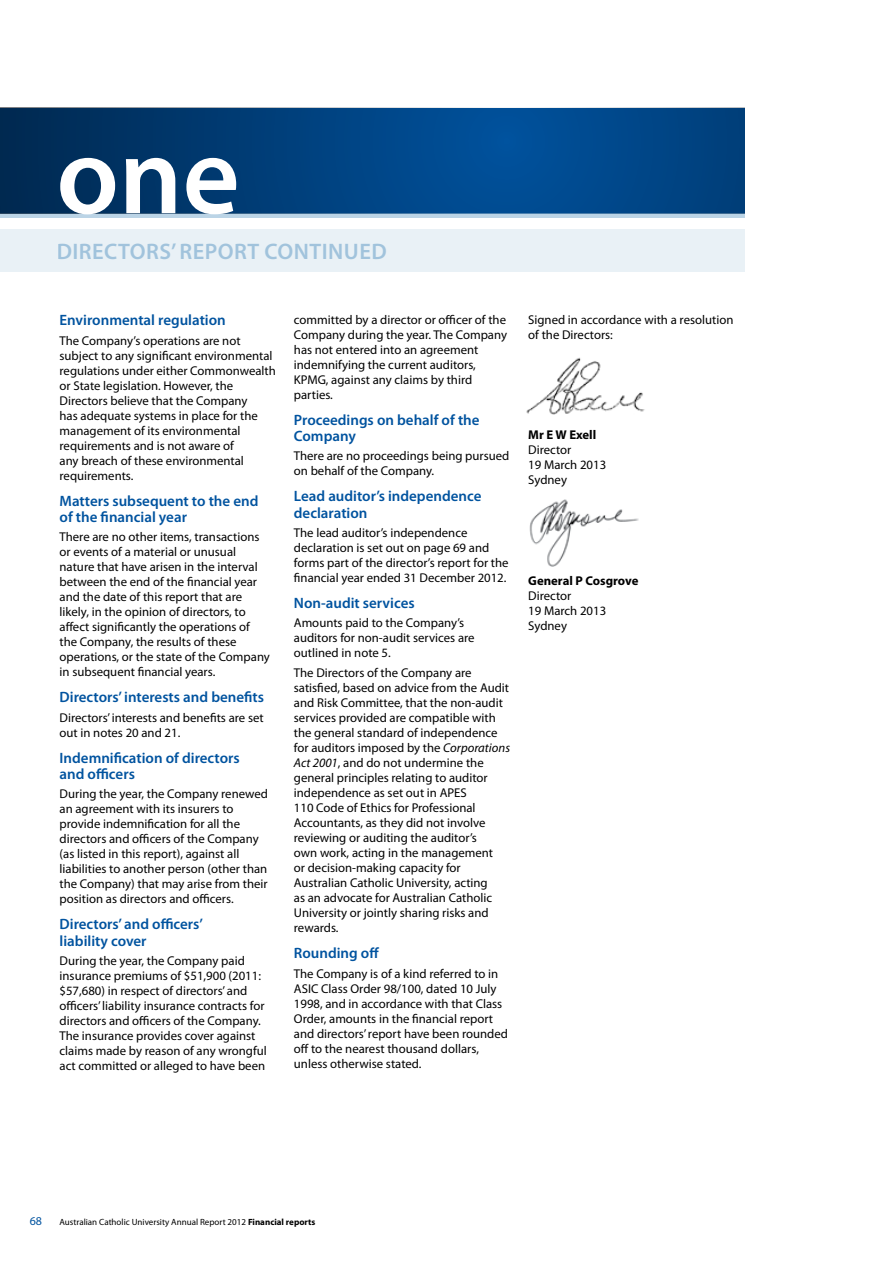
<style>
.page{position:relative;width:894px;height:1263px;background:#fff}
.page>*{position:absolute;margin:0;border:0;box-sizing:border-box;transform-origin:0 0}
.t1{font:600 111px "Myriad Pro";color:#fff}
.t2{font:600 22.5px "Myriad Pro";letter-spacing:.02em;color:#8fb8d6}
.t3{font:600 15px/16.5px "Myriad Pro";color:#00539f}
.t4{font:12.75px/15px "Myriad Pro";color:#000}
.t5{font:700 12.75px "Myriad Pro";color:#000}
.t6{font:12px "Myriad Pro";color:#00539f}
.t7{font:9px "Myriad Pro";color:#000}
.s1{font-style:italic}
.s2{font-weight:700}
</style>
<div class="page">
<div style="left:0;top:229px;width:744px;height:42px;background:#e9f1f6"></div>
<div style="left:0;top:213px;width:744px;height:5px;background:#bbd4e6"></div>
<svg style="left:0;top:108px;width:744px;height:105px;background:#003f7b"></svg>
<img style="left:529px;top:499px;width:110px;height:68px">
<img style="left:526px;top:357px;width:119px;height:58px">
<h1 class="t1" style="left:56px;top:105px;width:185px">one</h1>
<h2 class="t2" style="left:57px;top:237px;width:331px">DIRECTORS’ REPORT CONTINUED</h2>
<p class="t3" style="left:60px;top:311px;width:168px">Environmental regulation</p>
<p class="t4" style="left:60px;top:332px;width:218px">The Company’s operations are not subject to any significant environmental regulations under either Commonwealth or State legislation. However, the Directors believe that the Company<br>has adequate systems in place for the management of its environmental requirements and is not aware of<br>any breach of these environmental requirements.</p>
<p class="t3" style="left:60px;top:492px;width:200px">Matters subsequent to the end of the financial year</p>
<p class="t4" style="left:60px;top:529px;width:212px">There are no other items, transactions or events of a material or unusual nature that have arisen in the interval between the end of the financial year and the date of this report that are likely, in the opinion of directors, to affect significantly the operations of the Company, the results of these operations, or the state of the Company in subsequent financial years.</p>
<p class="t3" style="left:60px;top:688px;width:206px">Directors’ interests and benefits</p>
<p class="t4" style="left:60px;top:709px;width:205px">Directors’ interests and benefits are set out in notes 20 and 21.</p>
<p class="t3" style="left:60px;top:748px;width:182px">Indemnification of directors and officers</p>
<p class="t4" style="left:60px;top:786px;width:210px">During the year, the Company renewed an agreement with its insurers to provide indemnification for all the directors and officers of the Company (as listed in this report), against all liabilities to another person (other than the Company) that may arise from their position as directors and officers.</p>
<p class="t3" style="left:60px;top:915px;width:145px">Directors’ and officers’ liability cover</p>
<p class="t4" style="left:60px;top:952px;width:209px">During the year, the Company paid insurance premiums of $51,900 (2011: $57,680) in respect of directors’ and officers’ liability insurance contracts for directors and officers of the Company.<br>The insurance provides cover against claims made by reason of any wrongful act committed or alleged to have been</p>
<p class="t4" style="left:294px;top:311px;width:214px">committed by a director or officer of the<br>Company during the year. The Company has not entered into an agreement indemnifying the current auditors,<br>KPMG, against any claims by third parties.</p>
<p class="t3" style="left:294px;top:411px;width:187px">Proceedings on behalf of the<br>Company</p>
<p class="t4" style="left:294px;top:448px;width:217px">There are no proceedings being pursued on behalf of the Company.</p>
<p class="t3" style="left:294px;top:487px;width:189px">Lead auditor’s independence declaration</p>
<p class="t4" style="left:294px;top:525px;width:216px">The lead auditor’s independence declaration is set out on page 69 and forms part of the director’s report for the financial year ended 31 December 2012.</p>
<p class="t3" style="left:294px;top:594px;width:122px">Non-audit services</p>
<p class="t4" style="left:294px;top:615px;width:182px">Amounts paid to the Company’s auditors for non-audit services are outlined in note 5.</p>
<p class="t4" style="left:294px;top:665px;width:218px">The Directors of the Company are satisfied, based on advice from the Audit and Risk Committee, that the non-audit services provided are compatible with the general standard of independence for auditors imposed by the <span class="s1">Corporations Act 2001</span>, and do not undermine the general principles relating to auditor independence as set out in APES<br>110 Code of Ethics for Professional Accountants, as they did not involve reviewing or auditing the auditor’s<br>own work, acting in the management<br>or decision-making capacity for Australian Catholic University, acting<br>as an advocate for Australian Catholic University or jointly sharing risks and rewards.</p>
<p class="t3" style="left:294px;top:944px;width:87px">Rounding off</p>
<p class="t4" style="left:294px;top:965px;width:216px">The Company is of a kind referred to in ASIC Class Order 98/100, dated 10 July 1998, and in accordance with that Class Order, amounts in the financial report and directors’ report have been rounded off to the nearest thousand dollars, unless otherwise stated.</p>
<p class="t4" style="left:528px;top:311px;width:207px">Signed in accordance with a resolution of the Directors:</p>
<p class="t5" style="left:528px;top:426px;width:69px">Mr E W Exell</p>
<p class="t4" style="left:528px;top:442px;width:79px">Director<br>19 March 2013<br>Sydney</p>
<p class="t5" style="left:528px;top:572px;width:112px">General P Cosgrove</p>
<p class="t4" style="left:528px;top:587px;width:79px">Director<br>19 March 2013<br>Sydney</p>
<p class="t6" style="left:30px;top:1212px;width:14px">68</p>
<p class="t7" style="left:60px;top:1215px;width:257px">Australian Catholic University Annual Report 2012 <span class="s2">Financial reports</span></p>
</div>
